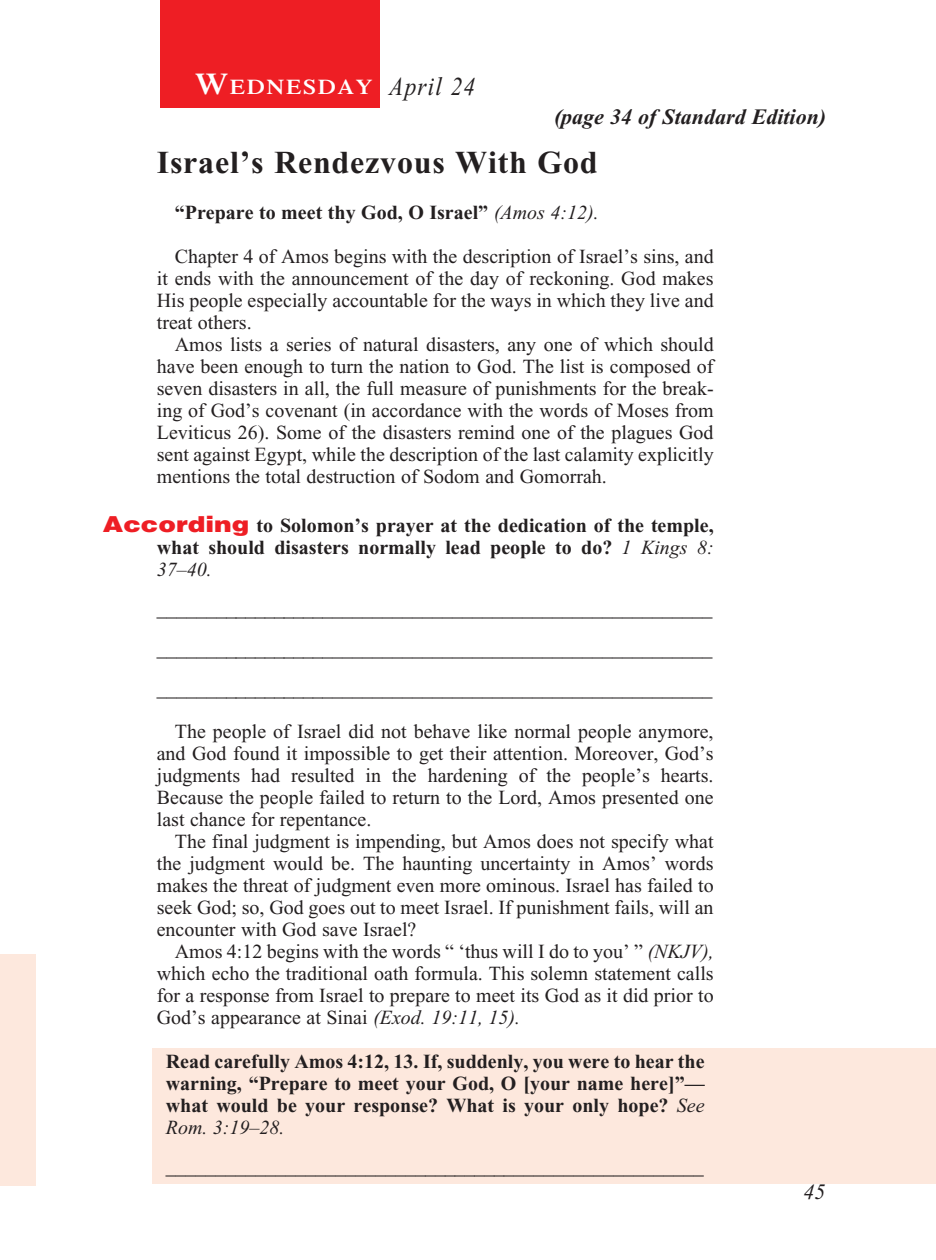
<style>
.page{position:relative;width:936px;height:1260px;background:#fff}
.page>*{position:absolute;margin:0;border:0;box-sizing:border-box;transform-origin:0 0}
._01-Daily_head{font:700 32px "Times New Roman";letter-spacing:.025em;color:#231f20}
._00-Month-Day{font:italic 26px "Times New Roman";letter-spacing:.05em;color:#231f20;scale:.9 1}
.t1{font:italic 700 22px "Times New Roman";color:#231f20}
.t2{font:italic 22px "Times New Roman";color:#231f20}
.t3{font:600 21px "Times";letter-spacing:.07em;color:#fff;scale:1.1 1}
._4-Body_Copy{font:20px/22px "Times New Roman";color:#231f20;text-align:justify}
.x-screened_box-text{font:700 20px/22px "Times New Roman";color:#231f20;text-align:justify}
._6-question{font:700 20px/22px "Times New Roman";color:#231f20;text-align:justify}
.x-screened_box-text-2{font:italic 20px "Times New Roman";color:#231f20}
._4-Body_Copy-2{font:700 20px "Times New Roman";color:#231f20}
.s1{font-size:30px}
.s2{font-weight:400;font-style:italic}
.s3{font-family:"Helvetica";font-weight:900;font-size:22px;color:#ee1e24}
.s4{font-style:italic}
</style>
<div class="page">
<div style="left:0;top:955px;width:36px;height:231px;background:#fde8dd"></div>
<div style="left:152px;top:1048px;width:784px;height:135px;background:#fde8dd"></div>
<div style="left:160px;top:0;width:220px;height:107px;background:#ee1e24"></div>
<p class="t3" style="left:195px;top:75px;width:162px"><span class="s1">W</span>EDNESDAY</p>
<p class="_00-Month-Day" style="left:389px;top:72px;width:97px">April 24</p>
<p class="t1" style="left:554px;top:105px;width:274px">(page 34 of Standard Edition)</p>
<p class="_01-Daily_head" style="left:157px;top:145px;width:442px">Israel’s Rendezvous With God</p>
<p class="_4-Body_Copy-2" style="left:175px;top:202px;width:425px">“Prepare to meet thy God, O Israel” <span class="s2">(Amos 4:12).</span></p>
<p class="_4-Body_Copy" style="left:157px;top:246px;width:558px;text-indent:18px">Chapter 4 of Amos begins with the description of Israel’s sins, and it ends with the announcement of the day of reckoning. God makes His people especially accountable for the ways in which they live and treat others.</p>
<p class="_4-Body_Copy" style="left:157px;top:334px;width:558px;text-indent:18px">Amos lists a series of natural disasters, any one of which should have been enough to turn the nation to God. The list is composed of seven disasters in all, the full measure of punishments for the break&shy;ing of God’s covenant (in accordance with the words of Moses from Leviticus 26). Some of the disasters remind one of the plagues God sent against Egypt, while the description of the last calamity explicitly mentions the total destruction of Sodom and Gomorrah.</p>
<p class="_6-question" style="left:157px;top:514px;width:558px;text-indent:-54px"><span class="s3">According</span> to Solomon’s prayer at the dedication of the temple, what should disasters normally lead people to do? <span class="s2">1 Kings 8:<br>37–40.</span></p>
<p class="_4-Body_Copy" style="left:157px;top:598px;width:557px">________________________________________________________</p>
<p class="_4-Body_Copy" style="left:157px;top:638px;width:557px">________________________________________________________</p>
<p class="_4-Body_Copy" style="left:157px;top:678px;width:557px">________________________________________________________</p>
<p class="_4-Body_Copy" style="left:157px;top:720px;width:558px;text-indent:18px">The people of Israel did not behave like normal people anymore, and God found it impossible to get their attention. Moreover, God’s judgments had resulted in the hardening of the people’s hearts.<br>Because the people failed to return to the Lord, Amos presented one last chance for repentance.</p>
<p class="_4-Body_Copy" style="left:157px;top:830px;width:558px;text-indent:18px">The final judgment is impending, but Amos does not specify what the judgment would be. The haunting uncertainty in Amos’ words makes the threat of judgment even more ominous. Israel has failed to seek God; so, God goes out to meet Israel. If punishment fails, will an encounter with God save Israel?</p>
<p class="_4-Body_Copy" style="left:157px;top:940px;width:558px;text-indent:18px">Amos 4:12 begins with the words “ ‘thus will I do to you’ ” <span class="s4">(NKJV), </span>which echo the traditional oath formula. This solemn statement calls for a response from Israel to prepare to meet its God as it did prior to God’s appearance at Sinai <span class="s4">(Exod. 19:11, 15).</span></p>
<p class="x-screened_box-text" style="left:166px;top:1050px;width:540px">Read carefully Amos 4:12, 13. If, suddenly, you were to hear the warning, “Prepare to meet your God, O [your name here]”— what would be your response? What is your only hope? <span class="s2">See Rom. 3:19–28.</span></p>
<p class="x-screened_box-text-2" style="left:166px;top:1157px;width:540px">______________________________________________________</p>
<p class="t2" style="left:803px;top:1180px;width:23px">45</p>
</div>
